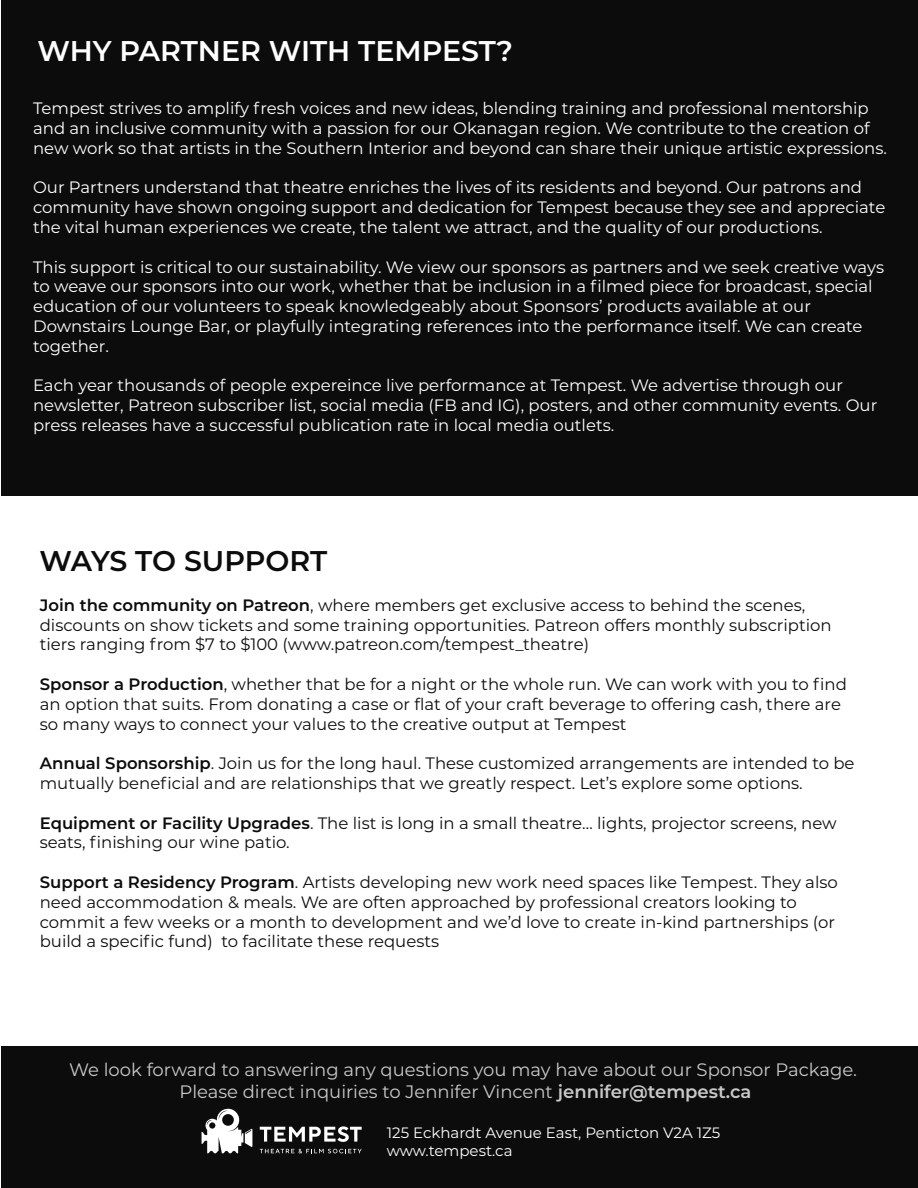
<style>
.page{position:relative;width:918px;height:1188px;background:#fff}
.page>*{position:absolute;margin:0;border:0;box-sizing:border-box;transform-origin:0 0}
.t1{font:600 28.5px "Montserrat";color:#fff}
.t2{font:600 28.5px "Montserrat";letter-spacing:-.01em;color:#0c0c0c}
.t3{font:18px/21.6px "Montserrat";color:#c9c9ca;text-align:center}
.t4{font:16.5px/19.8px "Montserrat";color:#fff}
.t5{font:16.5px/19.8px "Montserrat";color:#0c0c0c}
.t6{font:15px/18px "Montserrat";color:#fff}
.s1{font-weight:600}
</style>
<div class="page">
<div style="left:1px;top:1047px;width:917px;height:141px;background:#0c0c0c"></div>
<svg style="left:260px;top:1126px;width:102px;height:16px"></svg>
<svg style="left:260px;top:1149px;width:102px;height:4px"></svg>
<svg style="left:202px;top:1109px;width:50px;height:44px"></svg>
<div style="left:1px;top:0;width:917px;height:496px;background:#0c0c0c"></div>
<h1 class="t1" style="left:38px;top:31px;width:477px">WHY PARTNER WITH TEMPEST?</h1>
<p class="t4" style="left:33px;top:98px;width:855px">Tempest strives to amplify fresh voices and new ideas, blending training and professional mentorship and an inclusive community with a passion for our Okanagan region. We contribute to the creation of new work so that artists in the Southern Interior and beyond can share their unique artistic expressions.</p>
<p class="t4" style="left:33px;top:177px;width:854px">Our Partners understand that theatre enriches the lives of its residents and beyond. Our patrons and community have shown ongoing support and dedication for Tempest because they see and appreciate the vital human experiences we create, the talent we attract, and the quality of our productions.</p>
<p class="t4" style="left:33px;top:256px;width:853px">This support is critical to our sustainability. We view our sponsors as partners and we seek creative ways to weave our sponsors into our work, whether that be inclusion in a filmed piece for broadcast, special education of our volunteers to speak knowledgeably about Sponsors’ products available at our Downstairs Lounge Bar, or playfully integrating references into the performance itself. We can create together.</p>
<p class="t4" style="left:33px;top:375px;width:846px">Each year thousands of people expereince live performance at Tempest. We advertise through our newsletter, Patreon subscriber list, social media (FB and IG), posters, and other community events. Our press releases have a successful publication rate in local media outlets.</p>
<h1 class="t2" style="left:39px;top:541px;width:289px">WAYS TO SUPPORT</h1>
<p class="t5" style="left:40px;top:594px;width:793px"><span class="s1">Join the community on Patreon</span>, where members get exclusive access to behind the scenes, discounts on show tickets and some training opportunities. Patreon offers monthly subscription tiers ranging from $7 to $100 (www.patreon.com/tempest_theatre)</p>
<p class="t5" style="left:40px;top:674px;width:809px"><span class="s1">Sponsor a Production</span>, whether that be for a night or the whole run. We can work with you to find an option that suits. From donating a case or flat of your craft beverage to offering cash, there are so many ways to connect your values to the creative output at Tempest</p>
<p class="t5" style="left:40px;top:753px;width:816px"><span class="s1">Annual Sponsorship</span>. Join us for the long haul. These customized arrangements are intended to be mutually beneficial and are relationships that we greatly respect. Let’s explore some options.</p>
<p class="t5" style="left:40px;top:812px;width:799px"><span class="s1">Equipment or Facility Upgrades</span>. The list is long in a small theatre… lights, projector screens, new seats, finishing our wine patio.</p>
<p class="t5" style="left:40px;top:872px;width:800px"><span class="s1">Support a Residency Program</span>. Artists developing new work need spaces like Tempest. They also need accommodation &amp; meals. We are often approached by professional creators looking to commit a few weeks or a month to development and we’d love to create in-kind partnerships (or build a specific fund) to facilitate these requests</p>
<p class="t3" style="left:69px;top:1058px;width:789px">We look forward to answering any questions you may have about our Sponsor Package.<br>Please direct inquiries to Jennifer Vincent <span class="s1">jennifer@tempest.ca</span></p>
<p class="t6" style="left:387px;top:1123px;width:335px">125 Eckhardt Avenue East, Penticton V2A 1Z5 www.tempest.ca</p>
</div>
